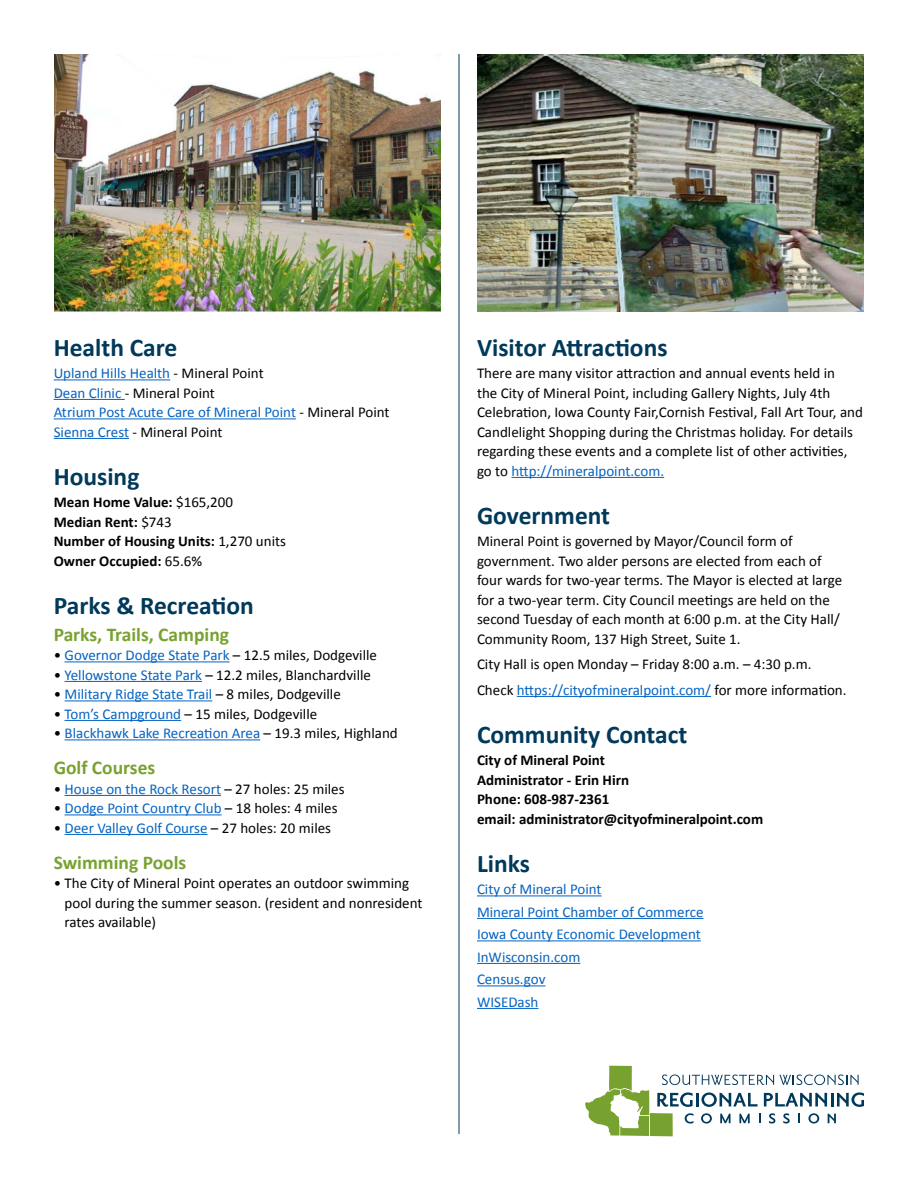
<style>
.page{position:relative;width:918px;height:1188px;background:#fff}
.page>*{position:absolute;margin:0;border:0;box-sizing:border-box;transform-origin:0 0}
.t1{font:700 25.5px "Calibri";color:#00395a}
.t2{font:700 19.5px "Calibri";color:#78a22f}
.t3{font:15px/19.5px "Calibri";color:#000}
.t4{font:15px/22.5px "Calibri";color:#0563c1}
.t5{font:700 15px/19.5px "Calibri";color:#000}
.s1{color:#000}
.s2{font-weight:400}
.s3{color:#0563c1}
</style>
<div class="page">
<hr style="left:54px;top:379px;width:116px;height:1px;background:#0563c1">
<hr style="left:54px;top:399px;width:71px;height:1px;background:#0563c1">
<hr style="left:54px;top:418px;width:242px;height:1px;background:#0563c1">
<hr style="left:54px;top:438px;width:75px;height:1px;background:#0563c1">
<hr style="left:65px;top:661px;width:165px;height:1px;background:#0563c1">
<hr style="left:65px;top:681px;width:137px;height:1px;background:#0563c1">
<hr style="left:65px;top:700px;width:147px;height:1px;background:#0563c1">
<hr style="left:65px;top:720px;width:116px;height:1px;background:#0563c1">
<hr style="left:65px;top:739px;width:195px;height:1px;background:#0563c1">
<hr style="left:65px;top:795px;width:156px;height:1px;background:#0563c1">
<hr style="left:65px;top:814px;width:157px;height:1px;background:#0563c1">
<hr style="left:65px;top:834px;width:143px;height:1px;background:#0563c1">
<svg style="left:662px;top:1075px;width:197px;height:10px"></svg>
<svg style="left:657px;top:1092px;width:101px;height:15px"></svg>
<svg style="left:764px;top:1092px;width:100px;height:15px"></svg>
<svg style="left:685px;top:1113px;width:8px;height:11px"></svg>
<svg style="left:701px;top:1113px;width:11px;height:11px"></svg>
<svg style="left:720px;top:1114px;width:11px;height:9px"></svg>
<svg style="left:739px;top:1114px;width:11px;height:9px"></svg>
<svg style="left:759px;top:1114px;width:2px;height:9px"></svg>
<svg style="left:769px;top:1113px;width:6px;height:11px"></svg>
<svg style="left:783px;top:1113px;width:7px;height:11px"></svg>
<svg style="left:798px;top:1114px;width:2px;height:9px"></svg>
<svg style="left:808px;top:1113px;width:11px;height:11px"></svg>
<svg style="left:828px;top:1114px;width:8px;height:9px"></svg>
<div style="left:650px;top:1113px;width:23px;height:23px;background:#78a22f"></div>
<svg style="left:585px;top:1066px;width:64px;height:70px"></svg>
<hr style="left:459px;top:54px;width:1px;height:1080px;background:#00395a">
<hr style="left:511px;top:477px;width:153px;height:1px;background:#0563c1">
<hr style="left:517px;top:696px;width:194px;height:1px;background:#0563c1">
<hr style="left:477px;top:895px;width:125px;height:1px;background:#0563c1">
<hr style="left:477px;top:918px;width:227px;height:1px;background:#0563c1">
<hr style="left:477px;top:940px;width:224px;height:1px;background:#0563c1">
<hr style="left:477px;top:963px;width:103px;height:1px;background:#0563c1">
<hr style="left:477px;top:985px;width:68px;height:1px;background:#0563c1">
<hr style="left:477px;top:1008px;width:62px;height:1px;background:#0563c1">
<img style="left:477px;top:54px;width:387px;height:258px">
<img style="left:54px;top:54px;width:387px;height:258px">
<h1 class="t1" style="left:54px;top:331px;width:125px">Health Care</h1>
<p class="t4" style="left:54px;top:364px;width:337px;line-height:19.5px">Upland Hills Health <span class="s1">- Mineral Point<br></span>Dean Clinic <span class="s1">- Mineral Point<br></span>Atrium Post Acute Care of Mineral Point <span class="s1">- Mineral Point </span>Sienna Crest <span class="s1">- Mineral Point</span></p>
<h1 class="t1" style="left:54px;top:460px;width:87px">Housing</h1>
<p class="t5" style="left:54px;top:492px;width:234px">Mean Home Value: <span class="s2">$165,200<br></span>Median Rent: <span class="s2">$743<br></span>Number of Housing Units: <span class="s2">1,270 units<br></span>Owner Occupied: <span class="s2">65.6%</span></p>
<h1 class="t1" style="left:54px;top:589px;width:202px">Parks &amp; Recreation</h1>
<h2 class="t2" style="left:54px;top:622px;width:177px">Parks, Trails, Camping</h2>
<p class="t3" style="left:54px;top:646px;width:325px">• <span class="s3">Governor Dodge State Park</span> – 12.5 miles, Dodgeville</p>
<p class="t3" style="left:54px;top:665px;width:319px">• <span class="s3">Yellowstone State Park</span> – 12.2 miles, Blanchardville</p>
<p class="t4" style="left:54px;top:683px;width:289px"><span class="s1">•</span> Military Ridge State Trail <span class="s1">– 8 miles, Dodgeville</span></p>
<p class="t3" style="left:54px;top:704px;width:265px">• <span class="s3">Tom’s Campground</span> – 15 miles, Dodgeville</p>
<p class="t4" style="left:54px;top:722px;width:346px"><span class="s1">•</span> Blackhawk Lake Recreation Area <span class="s1">– 19.3 miles, Highland</span></p>
<h2 class="t2" style="left:54px;top:755px;width:103px">Golf Courses</h2>
<p class="t4" style="left:54px;top:778px;width:292px"><span class="s1">•</span> House on the Rock Resort <span class="s1">– 27 holes: 25 miles</span></p>
<p class="t4" style="left:54px;top:797px;width:285px"><span class="s1">•</span> Dodge Point Country Club <span class="s1">– 18 holes: 4 miles</span></p>
<p class="t4" style="left:54px;top:817px;width:279px"><span class="s1">•</span> Deer Valley Golf Course <span class="s1">– 27 holes: 20 miles</span></p>
<h2 class="t2" style="left:54px;top:850px;width:134px">Swimming Pools</h2>
<p class="t3" style="left:65px;top:874px;width:359px;text-indent:-11px">• The City of Mineral Point operates an outdoor swimming pool during the summer season. (resident and nonresident rates available)</p>
<h1 class="t1" style="left:477px;top:331px;width:192px">Visitor Attractions</h1>
<p class="t3" style="left:477px;top:364px;width:387px">There are many visitor attraction and annual events held in<br>the City of Mineral Point, including Gallery Nights, July 4th Celebration, Iowa County Fair,Cornish Festival, Fall Art Tour, and Candlelight Shopping during the Christmas holiday. For details regarding these events and a complete list of other activities, go to <span class="s3">http://mineralpoint.com.</span></p>
<h1 class="t1" style="left:477px;top:499px;width:135px">Government</h1>
<p class="t3" style="left:477px;top:532px;width:367px">Mineral Point is governed by Mayor/Council form of government. Two alder persons are elected from each of four wards for two-year terms. The Mayor is elected at large for a two-year term. City Council meetings are held on the second Tuesday of each month at 6:00 p.m. at the City Hall/ Community Room, 137 High Street, Suite 1.</p>
<p class="t3" style="left:477px;top:652px;width:371px;line-height:25.5px">City Hall is open Monday – Friday 8:00 a.m. – 4:30 p.m.<br>Check <span class="s3">https://cityofmineralpoint.com/</span> for more information.</p>
<h1 class="t1" style="left:477px;top:718px;width:212px">Community Contact</h1>
<p class="t5" style="left:477px;top:750px;width:288px">City of Mineral Point<br>Administrator - Erin Hirn<br>Phone: 608-987-2361<br>email: administrator@cityofmineralpoint.com</p>
<h1 class="t1" style="left:477px;top:847px;width:54px">Links</h1>
<p class="t4" style="left:477px;top:878px;width:228px">City of Mineral Point<br>Mineral Point Chamber of Commerce<br>Iowa County Economic Development<br>InWisconsin.com<br>Census.gov<br>WISEDash</p>
</div>
